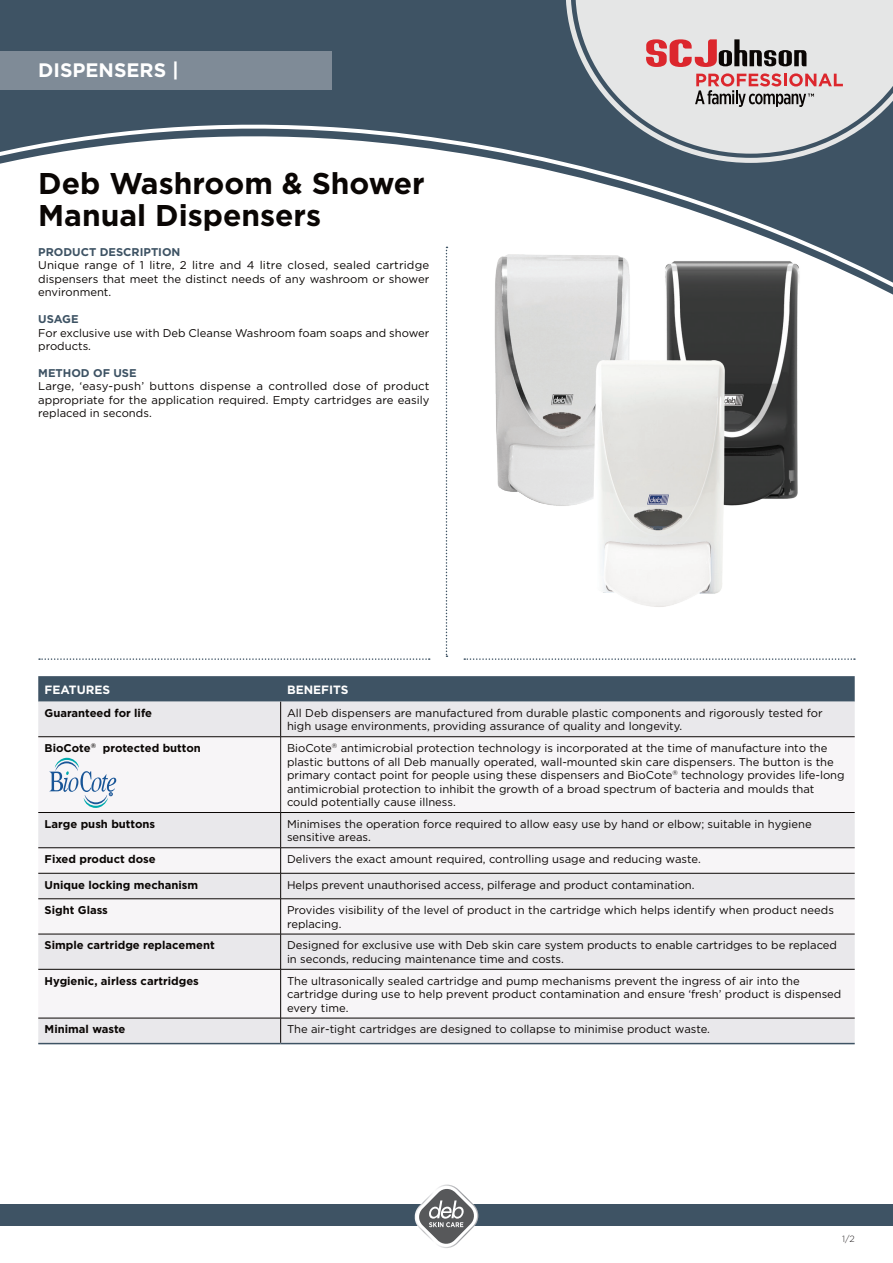
<style>
.page{position:relative;width:893px;height:1263px;background:#fff}
.page>*{position:absolute;margin:0;border:0;box-sizing:border-box;transform-origin:0 0}
.t1{font:700 30px "Gotham";color:#0a0604}
.t2{font:700 19.5px "Gotham";color:#fff}
.t3{font:700 12px "Gotham";color:#fff}
._08_Subline_Prokyon{font:11.25px/13.5px "Gotham";color:#0a0604}
._08_Copy_Prokyon_8_7{font:11.25px/13.5px "Gotham";color:#0a0604;text-align:justify}
.t4{font:700 11.25px "Gotham";color:#0a0604}
._08_Subline_Prokyon-2{font:700 11.25px "Gotham";color:#3e5364}
.t5{font:300 9px "Gotham";color:#231f20}
.s1{font-weight:700;color:#3e5364}
</style>
<div class="page">
<svg style="left:0;top:0;width:566px;height:311px;background:#4a5e6e"></svg>
<svg style="left:0;top:119px;width:893px;height:184px"></svg>
<svg style="left:566px;top:0;width:327px;height:163px;background:#586a78"></svg>
<svg style="left:575px;top:0;width:318px;height:154px;background:#c4c9cc"></svg>
<svg style="left:646px;top:39px;width:161px;height:28px;background:#b28687"></svg>
<svg style="left:695px;top:73px;width:148px;height:34px;background:#c7a6a7"></svg>
<div style="left:0;top:51px;width:332px;height:38px;background:#7f8b97"></div>
<div style="left:0;top:1204px;width:893px;height:22px;background:#3e5364"></div>
<img style="left:415px;top:1184px;width:63px;height:64px">
<svg style="left:416px;top:1186px;width:61px;height:61px"></svg>
<svg style="left:446px;top:247px;width:1px;height:410px"></svg>
<svg style="left:39px;top:658px;width:391px;height:2px"></svg>
<svg style="left:464px;top:658px;width:391px;height:2px"></svg>
<svg style="left:38px;top:676px;width:817px;height:26px;background:#435767"></svg>
<div style="left:38px;top:702px;width:817px;height:341px;background:#e9e8eb"></div>
<svg style="left:38px;top:737px;width:817px;height:281px;fill:#f7f5f7"></svg>
<hr style="left:280px;top:813px;width:1px;height:34px;background:#0a0604">
<svg style="left:280px;top:848px;width:1px;height:50px"></svg>
<hr style="left:280px;top:899px;width:1px;height:35px;background:#0a0604">
<hr style="left:280px;top:934px;width:1px;height:35px;background:#0a0604">
<hr style="left:280px;top:969px;width:1px;height:49px;background:#0a0604">
<svg style="left:280px;top:1019px;width:1px;height:24px"></svg>
<hr style="left:38px;top:847px;width:243px;height:1px;background:#0a0604">
<hr style="left:281px;top:847px;width:574px;height:1px;background:#0a0604">
<hr style="left:280px;top:737px;width:1px;height:75px;background:#231f20">
<hr style="left:38px;top:873px;width:243px;height:1px;background:#0a0604">
<hr style="left:281px;top:873px;width:574px;height:1px;background:#0a0604">
<hr style="left:280px;top:702px;width:1px;height:34px;background:#0a0604">
<hr style="left:38px;top:898px;width:243px;height:1px;background:#0a0604">
<hr style="left:281px;top:898px;width:574px;height:1px;background:#0a0604">
<hr style="left:38px;top:736px;width:243px;height:1px;background:#0a0604">
<hr style="left:281px;top:736px;width:574px;height:1px;background:#0a0604">
<hr style="left:38px;top:812px;width:243px;height:1px;background:#0a0604">
<hr style="left:281px;top:812px;width:574px;height:1px;background:#0a0604">
<hr style="left:38px;top:1043px;width:243px;height:1px;background:#3e5364">
<hr style="left:281px;top:1043px;width:574px;height:1px;background:#3e5364">
<hr style="left:38px;top:934px;width:243px;height:1px;background:#0a0604">
<hr style="left:281px;top:934px;width:574px;height:1px;background:#0a0604">
<hr style="left:38px;top:969px;width:243px;height:1px;background:#0a0604">
<hr style="left:281px;top:969px;width:574px;height:1px;background:#0a0604">
<hr style="left:38px;top:1018px;width:243px;height:1px;background:#0a0604">
<hr style="left:281px;top:1018px;width:574px;height:1px;background:#0a0604">
<svg style="left:49px;top:758px;width:67px;height:50px"></svg>
<img style="left:477px;top:243px;width:166px;height:263px">
<img style="left:648px;top:252px;width:165px;height:254px">
<img style="left:579px;top:354px;width:158px;height:253px">
<p class="t2" style="left:38px;top:59px;width:142px">DISPENSERS |</p>
<p class="t1" style="left:38px;top:165px;width:388px">Deb Washroom &amp; Shower</p>
<p class="t1" style="left:38px;top:197px;width:284px">Manual Dispensers</p>
<p class="_08_Subline_Prokyon-2" style="left:38px;top:245px;width:144px">PRODUCT DESCRIPTION</p>
<p class="_08_Copy_Prokyon_8_7" style="left:38px;top:258px;width:393px">Unique range of 1 litre, 2 litre and 4 litre closed, sealed cartridge dispensers that meet the distinct needs of any washroom or shower environment.</p>
<p class="_08_Copy_Prokyon_8_7" style="left:38px;top:312px;width:393px;text-align:left"><span class="s1">USAGE<br></span>For exclusive use with Deb Cleanse Washroom foam soaps and shower products.</p>
<p class="_08_Subline_Prokyon-2" style="left:38px;top:366px;width:100px">METHOD OF USE</p>
<p class="_08_Subline_Prokyon" style="left:38px;top:380px;width:393px;text-align:justify">Large, ‘easy-push’ buttons dispense a controlled dose of product appropriate for the application required. Empty cartridges are easily replaced in seconds.</p>
<p class="t3" style="left:45px;top:682px;width:67px">FEATURES</p>
<p class="t3" style="left:287px;top:682px;width:63px">BENEFITS</p>
<p class="t4" style="left:45px;top:706px;width:109px">Guaranteed for life</p>
<p class="_08_Subline_Prokyon" style="left:287px;top:706px;width:537px">All Deb dispensers are manufactured from durable plastic components and rigorously tested for high usage environments, providing assurance of quality and longevity.</p>
<p class="t4" style="left:45px;top:741px;width:158px">BioCote<sup>‰</sup> protected button</p>
<p class="_08_Subline_Prokyon" style="left:287px;top:741px;width:559px">BioCote<sup>‰</sup> antimicrobial protection technology is incorporated at the time of manufacture into the plastic buttons of all Deb manually operated, wall-mounted skin care dispensers. The button is the primary contact point for people using these dispensers and BioCote<sup>‰</sup> technology provides life-long antimicrobial protection to inhibit the growth of a broad spectrum of bacteria and moulds that could potentially cause illness.</p>
<p class="t4" style="left:45px;top:817px;width:112px">Large push buttons</p>
<p class="_08_Subline_Prokyon" style="left:287px;top:817px;width:526px">Minimises the operation force required to allow easy use by hand or elbow; suitable in hygiene sensitive areas.</p>
<p class="t4" style="left:45px;top:852px;width:113px">Fixed product dose</p>
<p class="_08_Subline_Prokyon" style="left:287px;top:852px;width:415px">Delivers the exact amount required, controlling usage and reducing waste.</p>
<p class="t4" style="left:45px;top:878px;width:155px">Unique locking mechanism</p>
<p class="_08_Subline_Prokyon" style="left:287px;top:878px;width:409px">Helps prevent unauthorised access, pilferage and product contamination.</p>
<p class="t4" style="left:45px;top:903px;width:65px">Sight Glass</p>
<p class="_08_Subline_Prokyon" style="left:287px;top:903px;width:548px">Provides visibility of the level of product in the cartridge which helps identify when product needs replacing.</p>
<p class="t4" style="left:45px;top:939px;width:172px">Simple cartridge replacement</p>
<p class="_08_Subline_Prokyon" style="left:287px;top:939px;width:551px">Designed for exclusive use with Deb skin care system products to enable cartridges to be replaced in seconds, reducing maintenance time and costs.</p>
<p class="t4" style="left:45px;top:974px;width:156px">Hygienic, airless cartridges</p>
<p class="_08_Subline_Prokyon" style="left:287px;top:974px;width:556px">The ultrasonically sealed cartridge and pump mechanisms prevent the ingress of air into the cartridge during use to help prevent product contamination and ensure ‘fresh’ product is dispensed every time.</p>
<p class="t4" style="left:45px;top:1023px;width:82px">Minimal waste</p>
<p class="_08_Subline_Prokyon" style="left:287px;top:1023px;width:424px">The air-tight cartridges are designed to collapse to minimise product waste.</p>
<p class="t5" style="left:842px;top:1233px;width:14px">1/2</p>
</div>
